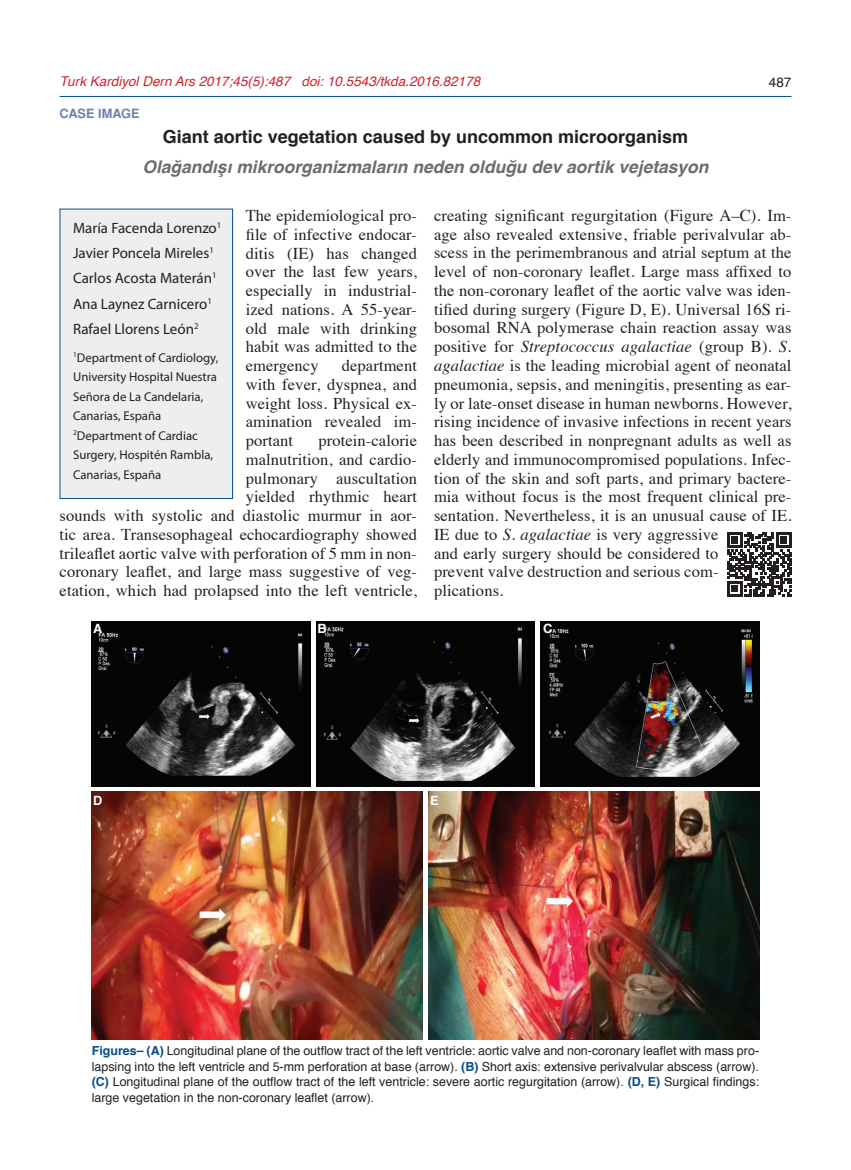
<style>
.page{position:relative;width:851px;height:1170px;background:#fff}
.page>*{position:absolute;margin:0;border:0;box-sizing:border-box;transform-origin:0 0}
.t1{font:700 18px "Helvetica";color:#231f20}
.t2{font:italic 700 17.4px "Helvetica";color:#6c6d70}
.t3{font:16.5px/18.8px "Times";letter-spacing:.005em;color:#231f20;text-align:justify}
.t4{font:15px/25px "Myriad Pro";color:#231f20}
.t5{font:italic 13.5px "Helvetica";color:#d1232a}
.t6{font:13.5px "Helvetica";color:#231f20}
.t7{font:12.75px/19.5px "Myriad Pro";color:#231f20}
.t8{font:700 12.75px "Helvetica Tr";color:#6f80ac}
.t9{font:700 12.75px "Helvetica";color:#fff}
.t10{font:12.45px/15.6px "Helvetica";color:#231f20;text-align:justify}
.s1{font-style:italic}
.s2{font-weight:700;color:#094c89}
</style>
<div class="page">
<div style="left:60px;top:209px;width:172px;height:289px;background:#eeeeef"></div>
<div style="left:60px;top:209px;width:173px;height:290px;border:1px solid #094c89"></div>
<hr style="left:60px;top:96px;width:731px;height:1px;background:#094c89">
<svg style="left:727px;top:532px;width:64px;height:64px"></svg>
<img style="left:92px;top:622px;width:218px;height:164px">
<img style="left:316px;top:622px;width:219px;height:164px">
<img style="left:540px;top:622px;width:219px;height:164px">
<img style="left:92px;top:791px;width:330px;height:248px">
<img style="left:428px;top:791px;width:331px;height:248px">
<p class="t5" style="left:60px;top:71px;width:422px">Turk Kardiyol Dern Ars 2017;45(5):487 doi: 10.5543/tkda.2016.82178</p>
<p class="t8" style="left:60px;top:105px;width:81px">CASE IMAGE</p>
<p class="t1" style="left:163px;top:122px;width:527px">Giant aortic vegetation caused by uncommon microorganism</p>
<p class="t2" style="left:142px;top:152px;width:567px">Olağandışı mikroorganizmaların neden olduğu dev aortik vejetasyon</p>
<p class="t6" style="left:768px;top:72px;width:24px">487</p>
<p class="t3" style="left:246px;top:205px;width:173px">The epidemiological pro&shy;file of infective endocar&shy;ditis (IE) has changed over the last few years, especially in industrial&shy;ized nations. A 55-year&shy;old male with drinking habit was admitted to the emergency</p>
<p class="t4" style="left:73px;top:216px;width:150px">María Facenda Lorenzo<sup>1<br></sup>Javier Poncela Mireles<sup>1<br></sup>Carlos Acosta Materán<sup>1<br></sup>Ana Laynez Carnicero<sup>1<br></sup>Rafael Llorens León<sup>2</sup></p>
<p class="t7" style="left:73px;top:347px;width:147px"><sup>1</sup>Department of Cardiology,<br>University Hospital Nuestra<br>Señora de La Candelaria,<br>Canarias, España<br><sup>2</sup>Department of Cardiac<br>Surgery, Hospitén Rambla,<br>Canarias, España</p>
<p class="t3" style="left:246px;top:355px;width:173px;text-indent:96px">department with fever, dyspnea, and weight loss. Physical ex&shy;amination revealed im&shy;portant</p>
<p class="t3" style="left:60px;top:430px;width:359px;text-align:right">protein-calorie<br>malnutrition, and cardio-<br>pulmonary auscultation<br>yielded rhythmic heart<br>sounds with systolic and diastolic murmur in aor&shy;tic area. Transesophageal echocardiography showed trileaflet aortic valve with perforation of 5 mm in non&shy;coronary leaflet, and large mass suggestive of veg&shy;etation, which had prolapsed into the left ventricle,</p>
<p class="t3" style="left:434px;top:204px;width:359px;text-align:left">creating significant regurgitation (Figure A–C). Im&shy;age also revealed extensive, friable perivalvular ab&shy;scess in the perimembranous and atrial septum at the level of non-coronary leaflet. Large mass affixed to the non-coronary leaflet of the aortic valve was iden&shy;tified during surgery (Figure D, E). Universal 16S ri&shy;bosomal RNA polymerase chain reaction assay was positive for <span class="s1">Streptococcus agalactiae</span> (group B). <span class="s1">S. agalactiae</span> is the leading microbial agent of neonatal pneumonia, sepsis, and meningitis, presenting as ear&shy;ly or late-onset disease in human newborns. However, rising incidence of invasive infections in recent years has been described in nonpregnant adults as well as elderly and immunocompromised populations. Infec&shy;tion of the skin and soft parts, and primary bactere&shy;mia without focus is the most frequent clinical pre&shy;sentation. Nevertheless, it is an unusual cause of IE.<br>IE due to <span class="s1">S. agalactiae</span> is very aggressive<br>and early surgery should be considered to<br>prevent valve destruction and serious com&shy;plications.</p>
<p class="t9" style="left:93px;top:618px;width:11px">A</p>
<p class="t9" style="left:317px;top:618px;width:11px">B</p>
<p class="t9" style="left:543px;top:618px;width:11px">C</p>
<p class="t9" style="left:93px;top:789px;width:11px">D</p>
<p class="t9" style="left:430px;top:789px;width:10px">E</p>
<p class="t10" style="left:92px;top:1043px;width:668px"><span class="s2">Figures– (A)</span> Longitudinal plane of the outflow tract of the left ventricle: aortic valve and non-coronary leaflet with mass pro&shy;lapsing into the left ventricle and 5-mm perforation at base (arrow). <span class="s2">(B)</span> Short axis: extensive perivalvular abscess (arrow). <span class="s2">(C)</span> Longitudinal plane of the outflow tract of the left ventricle: severe aortic regurgitation (arrow). <span class="s2">(D, E)</span> Surgical findings: large vegetation in the non-coronary leaflet (arrow).</p>
</div>
